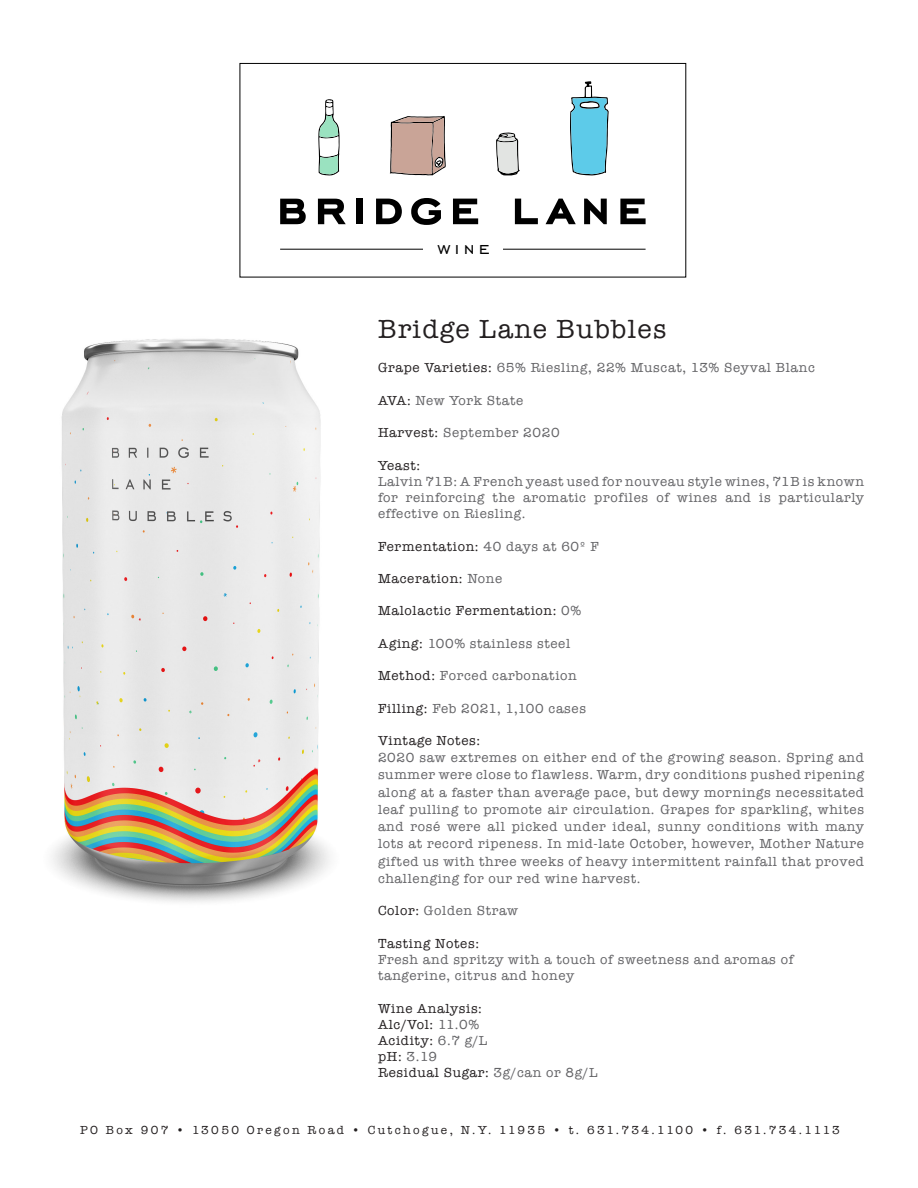
<style>
.page{position:relative;width:918px;height:1188px;background:#fff}
.page>*{position:absolute;margin:0;border:0;box-sizing:border-box;transform-origin:0 0}
.t1{font:700 61.05px "Engravers Gothic";letter-spacing:.1em;color:#000}
.t2{font:27px "American Typewriter";letter-spacing:.05em;color:#231f20}
.t3{font:21.3px "Engravers Gothic BT";color:#000}
.t4{font:13.5px/17.2px "American Typewriter";letter-spacing:.05em;color:#636366;text-align:justify}
.t5{font:13.5px "American Typewriter";letter-spacing:.05em;color:#231f20}
.t6{font:12px "American Typewriter";letter-spacing:.2em;color:#231f20}
.s1{color:#231f20}
.s2{color:#636366}
</style>
<div class="page">
<div style="left:240px;top:63px;width:446px;height:214px;border:1px solid #000"></div>
<hr style="left:280px;top:249px;width:366px;height:1px;background:#000">
<div style="left:423px;top:240px;width:79px;height:18px;background:#fff"></div>
<svg style="left:570px;top:81px;width:39px;height:94px"></svg>
<svg style="left:496px;top:133px;width:24px;height:42px"></svg>
<svg style="left:390px;top:116px;width:56px;height:59px"></svg>
<svg style="left:318px;top:99px;width:22px;height:76px"></svg>
<img style="left:52px;top:339px;width:278px;height:563px">
<p class="t1" style="left:277px;top:175px;width:371px">bridge lane</p>
<p class="t3" style="left:438px;top:236px;width:53px">wine</p>
<p class="t2" style="left:378px;top:309px;width:290px">Bridge Lane Bubbles</p>
<p class="t4" style="left:378px;top:359px;width:439px"><span class="s1">Grape Varieties:</span> 65% Riesling, 22% Muscat, 13% Seyval Blanc</p>
<p class="t4" style="left:378px;top:391px;width:147px"><span class="s1">AVA:</span> New York State</p>
<p class="t4" style="left:378px;top:424px;width:183px"><span class="s1">Harvest:</span> September 2020</p>
<p class="t5" style="left:378px;top:455px;width:44px">Yeast:</p>
<p class="t4" style="left:378px;top:473px;width:488px;line-height:16.2px">Lalvin 71B: A French yeast used for nouveau style wines, 71B is known for reinforcing the aromatic profiles of wines and is particularly effective on Riesling.</p>
<p class="t5" style="left:378px;top:536px;width:222px">Fermentation: <span class="s2">40 days at 60º F</span></p>
<p class="t5" style="left:378px;top:568px;width:126px">Maceration: <span class="s2">None</span></p>
<p class="t5" style="left:378px;top:601px;width:205px">Malolactic Fermentation: <span class="s2">0%</span></p>
<p class="t4" style="left:378px;top:634px;width:194px"><span class="s1">Aging:</span> 100% stainless steel</p>
<p class="t4" style="left:378px;top:667px;width:200px"><span class="s1">Method:</span> Forced carbonation</p>
<p class="t4" style="left:378px;top:699px;width:210px"><span class="s1">Filling:</span> Feb 2021, 1,100 cases</p>
<p class="t5" style="left:378px;top:730px;width:104px">Vintage Notes:</p>
<p class="t4" style="left:378px;top:749px;width:488px">2020 saw extremes on either end of the growing season. Spring and summer were close to flawless. Warm, dry conditions pushed ripening along at a faster than average pace, but dewy mornings necessitated leaf pulling to promote air circulation. Grapes for sparkling, whites and rosé were all picked under ideal, sunny conditions with many lots at record ripeness. In mid-late October, however, Mother Nature gifted us with three weeks of heavy intermittent rainfall that proved challenging for our red wine harvest.</p>
<p class="t4" style="left:378px;top:902px;width:141px"><span class="s1">Color:</span> Golden Straw</p>
<p class="t5" style="left:378px;top:933px;width:103px">Tasting Notes:</p>
<p class="t4" style="left:378px;top:951px;width:417px;line-height:16.2px">Fresh and spritzy with a touch of sweetness and aromas of tangerine, citrus and honey</p>
<p class="t5" style="left:378px;top:998px;width:106px">Wine Analysis:</p>
<p class="t5" style="left:378px;top:1014px;width:103px">Alc/Vol: <span class="s2">11.0%</span></p>
<p class="t5" style="left:378px;top:1030px;width:111px">Acidity: <span class="s2">6.7 g/L</span></p>
<p class="t4" style="left:378px;top:1048px;width:61px"><span class="s1">pH:</span> 3.19</p>
<p class="t5" style="left:378px;top:1063px;width:221px">Residual Sugar: <span class="s2">3g/can or 8g/L</span></p>
<p class="t6" style="left:80px;top:1121px;width:761px">PO Box 907 • 13050 Oregon Road • Cutchogue, N.Y. 11935 • t. 631.734.1100 • f. 631.734.1113</p>
</div>
